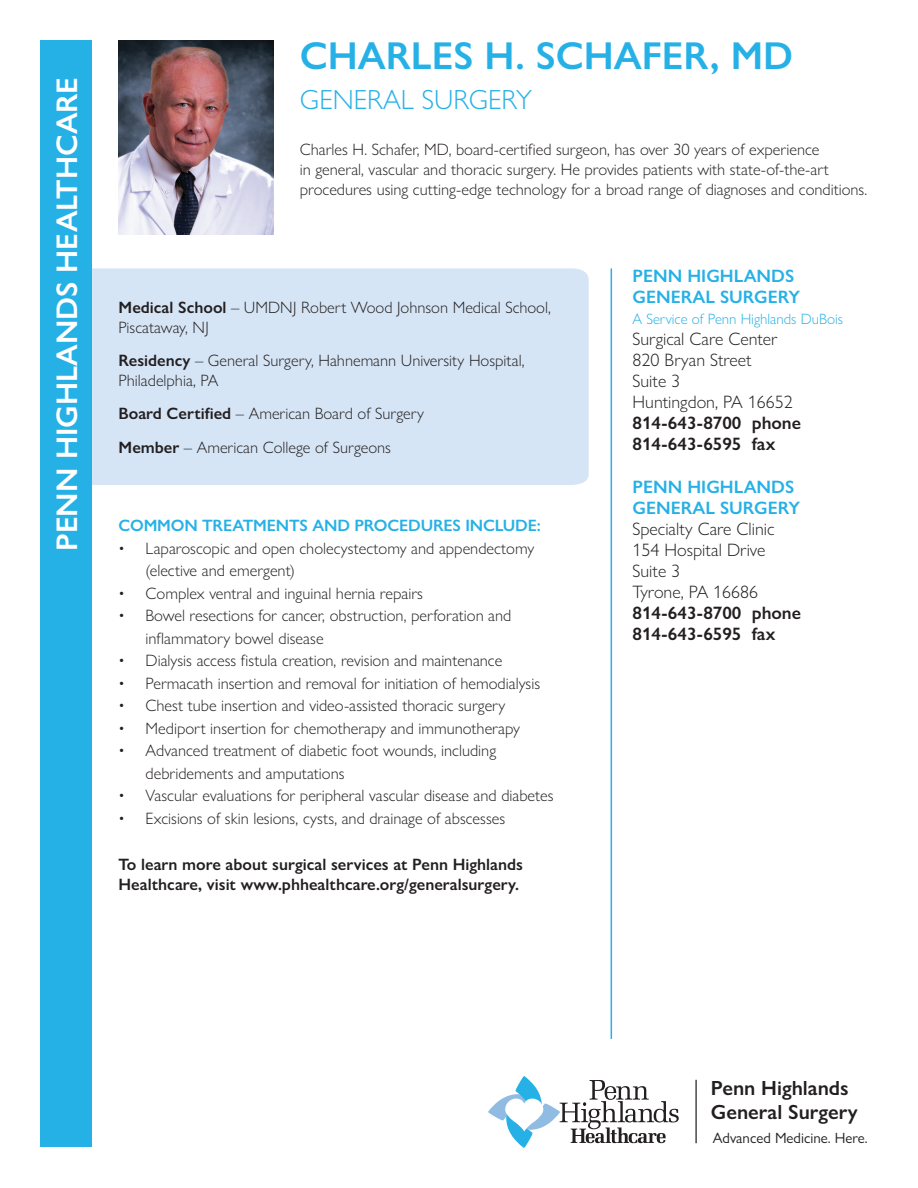
<style>
.page{position:relative;width:918px;height:1188px;background:#fff}
.page>*{position:absolute;margin:0;border:0;box-sizing:border-box;transform-origin:0 0}
.t1{font:600 39px "Gill Sans Nova";color:#26b1e6}
.t2{font:600 30px "Gill Sans Nova";color:#fff}
.t3{font:300 27.75px "Gill Sans Nova";color:#26b1e6}
.t4{font:600 20.55px/24.3px "Gill Sans Nova";color:#231f20}
.t5{font:300 18px/21px "Gill Sans Nova";color:#231f20}
.t6{font:600 18px/21px "Gill Sans Nova";color:#231f20}
.t7{font:600 18px/21.6px "Gill Sans Nova";color:#26b1e6}
.t8{font:300 16.5px/19.8px "Gill Sans Nova";color:#231f20}
.t9{font:600 16.5px/19.8px "Gill Sans Nova";color:#231f20}
.t10{font:600 16.5px "Gill Sans Nova";letter-spacing:-.01em;color:#26b1e6}
.t11{font:300 15px "Gill Sans Nova";color:#26b1e6}
.t12{font:15px "Gill Sans Nova";color:#231f20}
.s1{font-weight:600}
</style>
<div class="page">
<div style="left:92px;top:268px;width:497px;height:217px;background:#d6e5f5"></div>
<img style="left:119px;top:40px;width:154px;height:194px">
<div style="left:40px;top:40px;width:52px;height:1108px;background:#26b1e6"></div>
<hr style="left:611px;top:268px;width:1px;height:771px;background:#26b1e6">
<svg style="left:488px;top:1076px;width:191px;height:72px"></svg>
<hr style="left:695px;top:1080px;width:2px;height:63px;background:#231f20">
<h2 class="t2" style="left:48px;top:551px;width:475px;rotate:-90deg">PENN HIGHLANDS HEALTHCARE</h2>
<h1 class="t1" style="left:300px;top:32px;width:495px">CHARLES H. SCHAFER, MD</h1>
<h3 class="t3" style="left:300px;top:83px;width:234px">GENERAL SURGERY</h3>
<p class="t8" style="left:300px;top:140px;width:569px">Charles H. Schafer, MD, board-certified surgeon, has over 30 years of experience<br>in general, vascular and thoracic surgery. He provides patients with state-of-the-art procedures using cutting-edge technology for a broad range of diagnoses and conditions.</p>
<p class="t8" style="left:119px;top:297px;width:434px"><span class="s1">Medical School</span> – UMDNJ Robert Wood Johnson Medical School,<br>Piscataway, NJ</p>
<p class="t8" style="left:119px;top:351px;width:407px"><span class="s1">Residency</span> – General Surgery, Hahnemann University Hospital,<br>Philadelphia, PA</p>
<p class="t8" style="left:119px;top:397px;width:307px;line-height:33.3px"><span class="s1">Board Certified</span> – American Board of Surgery<br><span class="s1">Member</span> – American College of Surgeons</p>
<p class="t10" style="left:119px;top:516px;width:424px">COMMON TREATMENTS AND PROCEDURES INCLUDE:</p>
<p class="t8" style="left:146px;top:537px;width:390px;line-height:22.5px;text-indent:-27px">• Laparoscopic and open cholecystectomy and appendectomy (elective and emergent)</p>
<p class="t8" style="left:119px;top:583px;width:306px">• Complex ventral and inguinal hernia repairs</p>
<p class="t8" style="left:146px;top:604px;width:367px;line-height:22.5px;text-indent:-27px">• Bowel resections for cancer, obstruction, perforation and inflammatory bowel disease</p>
<p class="t8" style="left:119px;top:651px;width:385px">• Dialysis access fistula creation, revision and maintenance</p>
<p class="t8" style="left:119px;top:673px;width:423px">• Permacath insertion and removal for initiation of hemodialysis</p>
<p class="t8" style="left:119px;top:696px;width:388px">• Chest tube insertion and video-assisted thoracic surgery</p>
<p class="t8" style="left:119px;top:718px;width:403px">• Mediport insertion for chemotherapy and immunotherapy</p>
<p class="t8" style="left:146px;top:739px;width:352px;line-height:22.5px;text-indent:-27px">• Advanced treatment of diabetic foot wounds, including debridements and amputations</p>
<p class="t8" style="left:119px;top:786px;width:437px">• Vascular evaluations for peripheral vascular disease and diabetes</p>
<p class="t8" style="left:119px;top:808px;width:388px">• Excisions of skin lesions, cysts, and drainage of abscesses</p>
<p class="t9" style="left:119px;top:855px;width:406px">To learn more about surgical services at Penn Highlands<br>Healthcare, visit www.phhealthcare.org/generalsurgery.</p>
<p class="t7" style="left:633px;top:264px;width:169px">PENN HIGHLANDS<br>GENERAL SURGERY</p>
<p class="t11" style="left:633px;top:310px;width:212px">A Service of Penn Highlands DuBois</p>
<p class="t5" style="left:633px;top:328px;width:162px">Surgical Care Center<br>820 Bryan Street<br>Suite 3<br>Huntingdon, PA 16652</p>
<p class="t6" style="left:633px;top:412px;width:170px">814-643-8700 phone<br>814-643-6595 fax</p>
<p class="t7" style="left:633px;top:476px;width:169px">PENN HIGHLANDS<br>GENERAL SURGERY</p>
<p class="t5" style="left:633px;top:519px;width:143px">Specialty Care Clinic<br>154 Hospital Drive<br>Suite 3<br>Tyrone, PA 16686</p>
<p class="t6" style="left:633px;top:603px;width:170px">814-643-8700 phone<br>814-643-6595 fax</p>
<p class="t4" style="left:711px;top:1075px;width:148px">Penn Highlands<br>General Surgery</p>
<p class="t12" style="left:713px;top:1129px;width:157px">Advanced Medicine. Here.</p>
</div>
